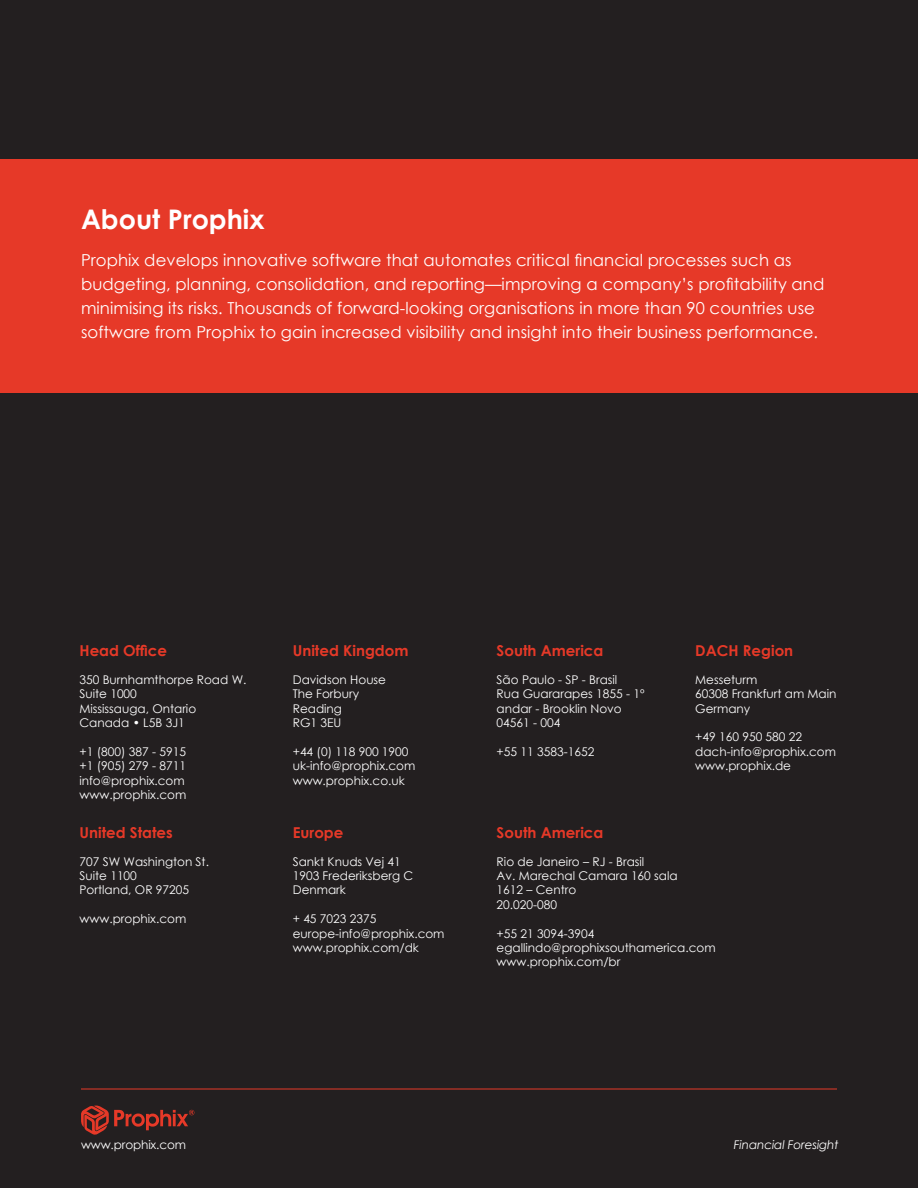
<style>
.page{position:relative;width:918px;height:1188px;background:#231f20}
.page>*{position:absolute;margin:0;border:0;box-sizing:border-box;transform-origin:0 0}
.t1{font:700 27px "Century Gothic";color:#fff}
.t2{font:16.5px/24px "Century Gothic";letter-spacing:.005em;color:#fff}
.t3{font:700 15px "Century Gothic";color:#e63928}
.t4{font:12px "Century Gothic";color:#fff}
.t5{font:italic 12px "Century Gothic";letter-spacing:-.01em;color:#fff}
</style>
<div class="page">
<div style="left:0;top:159px;width:918px;height:234px;background:#e63928"></div>
<svg style="left:81px;top:1105px;width:113px;height:30px"></svg>
<hr style="left:81px;top:1089px;width:756px;height:1px;background:#e63928">
<p class="t1" style="left:81px;top:199px;width:185px">About Prophix</p>
<p class="t2" style="left:81px;top:248px;width:745px">Prophix develops innovative software that automates critical financial processes such as budgeting, planning, consolidation, and reporting—improving a company’s profitability and minimising its risks. Thousands of forward-looking organisations in more than 90 countries use software from Prophix to gain increased visibility and insight into their business performance.</p>
<p class="t3" style="left:80px;top:639px;width:89px">Head Office</p>
<p class="t4" style="left:80px;top:671px;width:169px">350 Burnhamthorpe Road W.</p>
<p class="t4" style="left:80px;top:685px;width:59px">Suite 1000</p>
<p class="t4" style="left:80px;top:700px;width:118px">Mississauga, Ontario</p>
<p class="t4" style="left:80px;top:714px;width:107px">Canada • L5B 3J1</p>
<p class="t4" style="left:80px;top:743px;width:108px">+1 (800) 387 - 5915</p>
<p class="t4" style="left:80px;top:757px;width:108px">+1 (905) 279 - 8711</p>
<p class="t4" style="left:80px;top:772px;width:107px">info@prophix.com</p>
<p class="t4" style="left:80px;top:786px;width:108px">www.prophix.com</p>
<p class="t3" style="left:80px;top:821px;width:95px">United States</p>
<p class="t4" style="left:80px;top:853px;width:131px">707 SW Washington St.</p>
<p class="t4" style="left:80px;top:867px;width:59px">Suite 1100</p>
<p class="t4" style="left:80px;top:882px;width:111px">Portland, OR 97205</p>
<p class="t4" style="left:80px;top:910px;width:108px">www.prophix.com</p>
<p class="t3" style="left:293px;top:639px;width:117px">United Kingdom</p>
<p class="t4" style="left:293px;top:671px;width:95px">Davidson House</p>
<p class="t4" style="left:293px;top:685px;width:68px">The Forbury</p>
<p class="t4" style="left:293px;top:700px;width:51px">Reading</p>
<p class="t4" style="left:293px;top:714px;width:50px">RG1 3EU</p>
<p class="t4" style="left:293px;top:743px;width:117px">+44 (0) 118 900 1900</p>
<p class="t4" style="left:293px;top:757px;width:124px">uk-info@prophix.com</p>
<p class="t4" style="left:293px;top:772px;width:114px">www.prophix.co.uk</p>
<p class="t3" style="left:293px;top:821px;width:52px">Europe</p>
<p class="t4" style="left:293px;top:853px;width:110px">Sankt Knuds Vej 41</p>
<p class="t4" style="left:293px;top:867px;width:122px">1903 Frederiksberg C</p>
<p class="t4" style="left:293px;top:882px;width:55px">Denmark</p>
<p class="t4" style="left:293px;top:910px;width:85px">+ 45 7023 2375</p>
<p class="t4" style="left:293px;top:925px;width:153px">europe-info@prophix.com</p>
<p class="t4" style="left:293px;top:939px;width:128px">www.prophix.com/dk</p>
<p class="t3" style="left:497px;top:639px;width:108px">South America</p>
<p class="t4" style="left:497px;top:671px;width:122px">São Paulo - SP - Brasil</p>
<p class="t4" style="left:497px;top:685px;width:149px">Rua Guararapes 1855 - 1º</p>
<p class="t4" style="left:497px;top:700px;width:127px">andar - Brooklin Novo</p>
<p class="t4" style="left:497px;top:714px;width:65px">04561 - 004</p>
<p class="t4" style="left:497px;top:743px;width:99px">+55 11 3583-1652</p>
<p class="t3" style="left:695px;top:639px;width:100px">DACH Region</p>
<p class="t4" style="left:695px;top:671px;width:64px">Messeturm</p>
<p class="t4" style="left:695px;top:685px;width:143px">60308 Frankfurt am Main</p>
<p class="t4" style="left:695px;top:700px;width:57px">Germany</p>
<p class="t4" style="left:695px;top:729px;width:108px">+49 160 950 580 22</p>
<p class="t4" style="left:695px;top:743px;width:142px">dach-info@prophix.com</p>
<p class="t4" style="left:695px;top:757px;width:97px">www.prophix.de</p>
<p class="t3" style="left:497px;top:821px;width:108px">South America</p>
<p class="t4" style="left:497px;top:853px;width:149px">Rio de Janeiro – RJ - Brasil</p>
<p class="t4" style="left:497px;top:867px;width:183px">Av. Marechal Camara 160 sala</p>
<p class="t4" style="left:497px;top:882px;width:81px">1612 – Centro</p>
<p class="t4" style="left:497px;top:896px;width:62px">20.020-080</p>
<p class="t4" style="left:497px;top:925px;width:99px">+55 21 3094-3904</p>
<p class="t4" style="left:497px;top:939px;width:221px">egallindo@prophixsouthamerica.com</p>
<p class="t4" style="left:497px;top:954px;width:125px">www.prophix.com/br</p>
<p class="t4" style="left:81px;top:1136px;width:107px">www.prophix.com</p>
<p class="t5" style="left:734px;top:1136px;width:106px">Financial Foresight</p>
</div>
